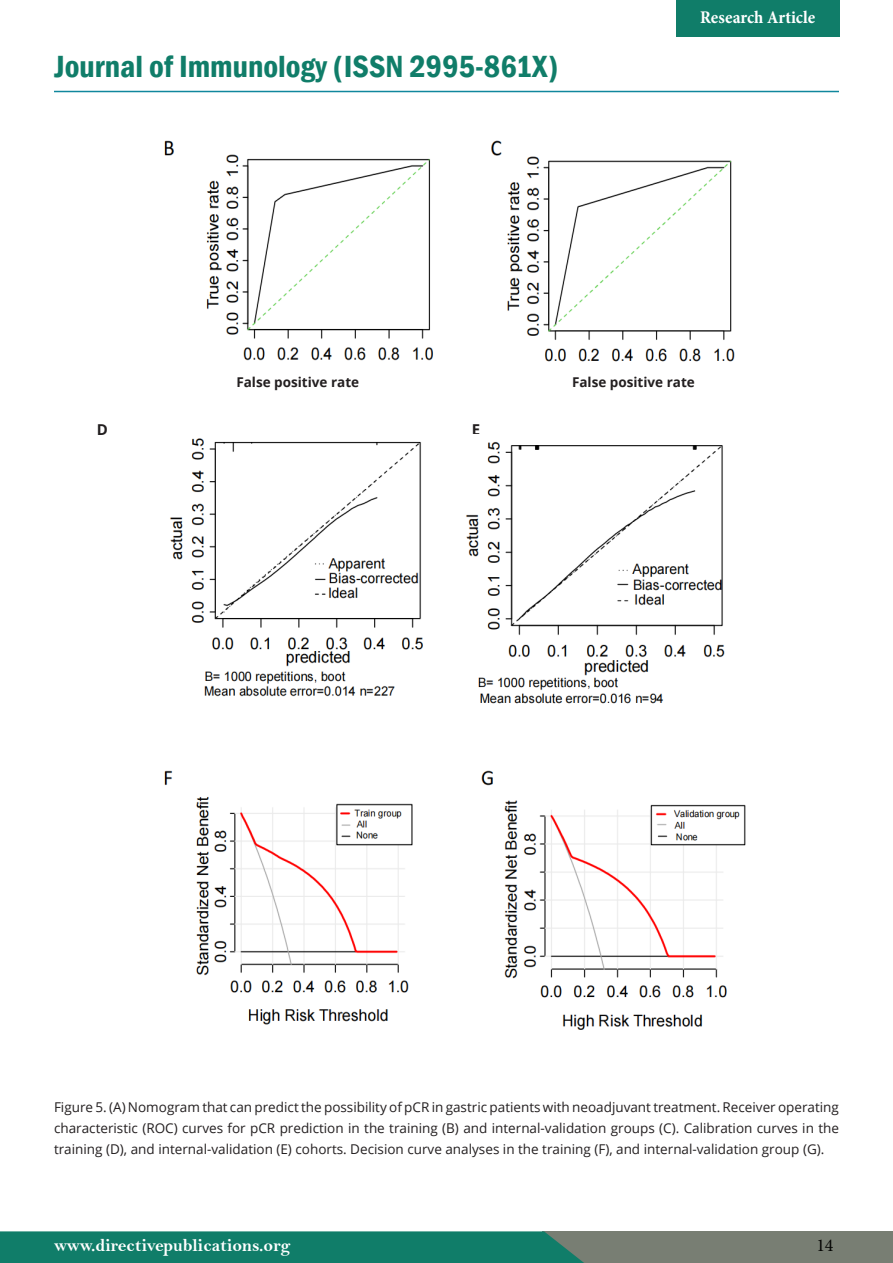
<style>
.page{position:relative;width:893px;height:1263px;background:#fff}
.page>*{position:absolute;margin:0;border:0;box-sizing:border-box;transform-origin:0 0}
.t1{font:600 condensed 31.5px "Franklin Gothic";color:#107d69}
.t2{font:18px "Bell MT Bold";color:#fff}
.t3{font:700 condensed 18px "Minion Pro";color:#fff}
.t4{font:18px "Minion Pro";color:#040503}
.t5{font:700 15px "Open Sans";color:#231f20}
.t6{font:13.5px/21.3px "Open Sans";color:#231f20;text-align:justify}
.t7{font:700 13.5px "Open Sans";color:#231f20}
</style>
<div class="page">
<hr style="left:54px;top:91px;width:785px;height:1px;background:#10879d">
<div style="left:676px;top:0;width:163px;height:37px;background:#107d69"></div>
<div style="left:542px;top:1231px;width:351px;height:32px;background:#787e73"></div>
<div style="left:0;top:1231px;width:584px;height:32px;background:#107d69"></div>
<img style="left:164px;top:140px;width:571px;height:222px">
<img style="left:170px;top:438px;width:555px;height:266px">
<img style="left:164px;top:770px;width:582px;height:259px">
<p class="t1" style="left:54px;top:45px;width:506px">Journal of Immunology (ISSN 2995-861X)</p>
<p class="t3" style="left:700px;top:5px;width:117px">Research Article</p>
<p class="t7" style="left:236px;top:372px;width:124px">False positive rate</p>
<p class="t7" style="left:572px;top:372px;width:124px">False positive rate</p>
<p class="t5" style="left:97px;top:419px;width:13px">D</p>
<p class="t5" style="left:472px;top:419px;width:10px">E</p>
<p class="t6" style="left:54px;top:1095px;width:786px">Figure 5. (A) Nomogram that can predict the possibility of pCR in gastric patients with neoadjuvant treatment. Receiver operating characteristic (ROC) curves for pCR prediction in the training (B) and internal-validation groups (C). Calibration curves in the training (D), and internal-validation (E) cohorts. Decision curve analyses in the training (F), and internal-validation group (G).</p>
<p class="t2" style="left:54px;top:1234px;width:238px">www.directivepublications.org</p>
<p class="t4" style="left:816px;top:1233px;width:19px">14</p>
</div>
